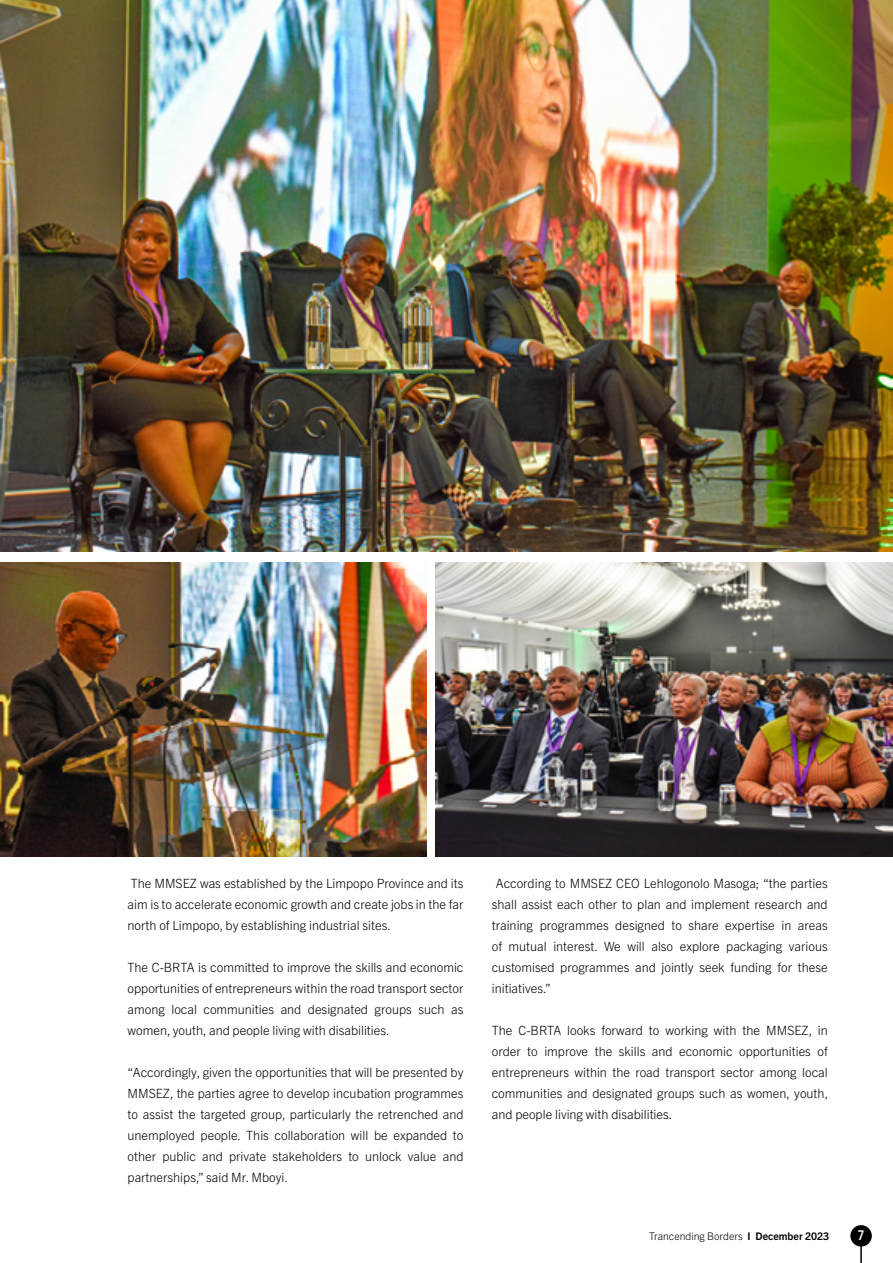
<style>
.page{position:relative;width:893px;height:1263px;background:#fff}
.page>*{position:absolute;margin:0;border:0;box-sizing:border-box;transform-origin:0 0}
.t1{font:700 condensed 13.5px "Trade Gothic Next LT Pro";color:#fff}
.t2{font:300 12.75px/21px "Trade Gothic Next LT Pro";color:#000;text-align:justify}
.t3{font:300 10.5px "Trade Gothic Next LT Pro";color:#000}
.s1{font-weight:700}
</style>
<div class="page">
<hr style="left:860px;top:1240px;width:2px;height:23px;background:#000">
<div style="left:850px;top:1225px;width:22px;height:21px;background:#000;border-radius:50%"></div>
<img style="left:0;top:563px;width:427px;height:293px">
<img style="left:435px;top:562px;width:458px;height:294px">
<img style="left:1px;top:0;width:892px;height:551px">
<p class="t2" style="left:128px;top:872px;width:337px">The MMSEZ was established by the Limpopo Province and its aim is to accelerate economic growth and create jobs in the far north of Limpopo, by establishing industrial sites.</p>
<p class="t2" style="left:128px;top:956px;width:337px">The C-BRTA is committed to improve the skills and economic opportunities of entrepreneurs within the road transport sector among local communities and designated groups such as women, youth, and people living with disabilities.</p>
<p class="t2" style="left:128px;top:1061px;width:337px">“Accordingly, given the opportunities that will be presented by MMSEZ, the parties agree to develop incubation programmes to assist the targeted group, particularly the retrenched and unemployed people. This collaboration will be expanded to other public and private stakeholders to unlock value and partnerships,” said Mr. Mboyi.</p>
<p class="t2" style="left:492px;top:872px;width:337px;text-indent:4px">According to MMSEZ CEO Lehlogonolo Masoga; “the parties shall assist each other to plan and implement research and training programmes designed to share expertise in areas of mutual interest. We will also explore packaging various customised programmes and jointly seek funding for these initiatives.”</p>
<p class="t2" style="left:492px;top:1019px;width:338px">The C-BRTA looks forward to working with the MMSEZ, in order to improve the skills and economic opportunities of entrepreneurs within the road transport sector among local communities and designated groups such as women, youth, and people living with disabilities.</p>
<p class="t3" style="left:649px;top:1229px;width:181px">Trancending Borders <span class="s1">I December 2023</span></p>
<p class="t1" style="left:858px;top:1226px;width:8px">7</p>
</div>
